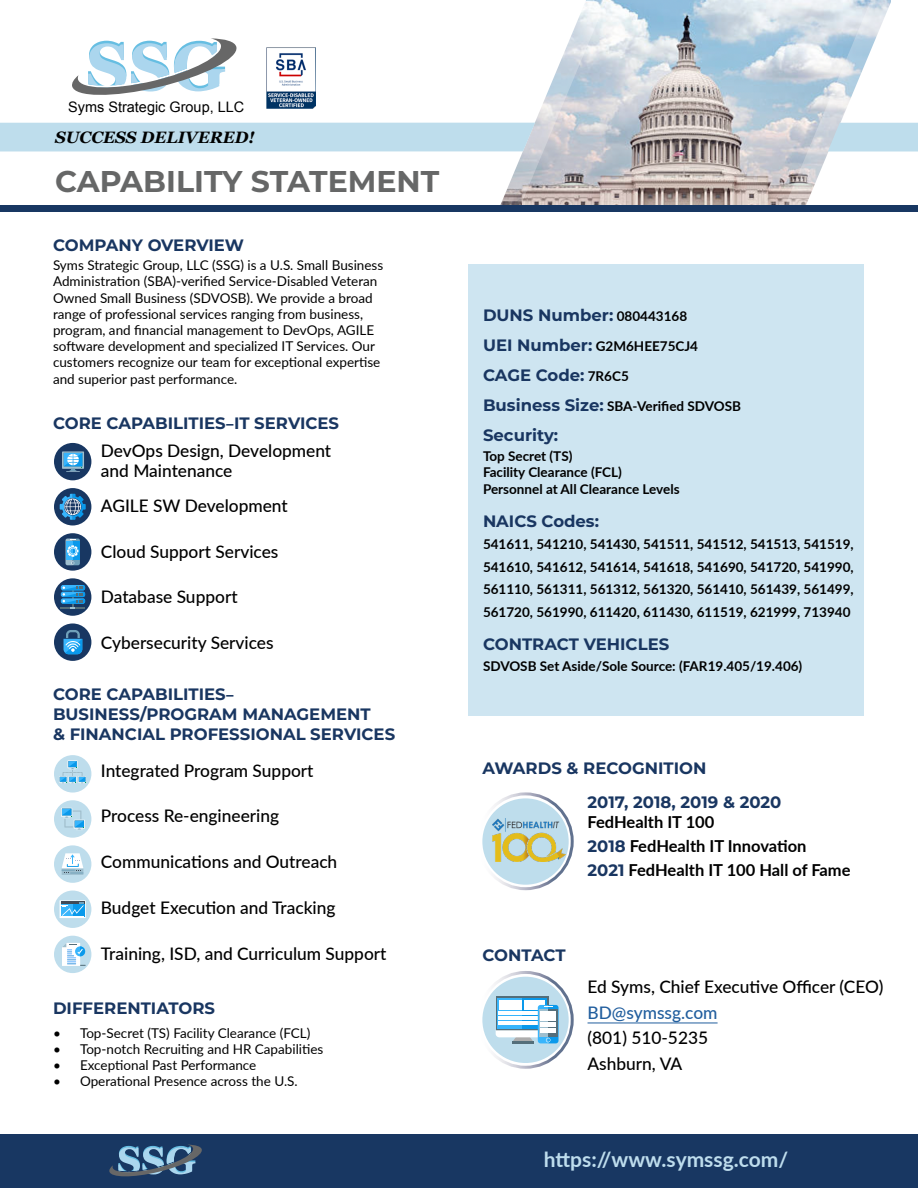
<style>
.page{position:relative;width:918px;height:1188px;background:#fff}
.page>*{position:absolute;margin:0;border:0;box-sizing:border-box;transform-origin:0 0}
.t1{font:700 30px "Montserrat";color:#666767}
.t2{font:700 21px "Lato";color:#bedded}
.t3{font:500 17.4px/25.5px "Lato";color:#000}
.t4{font:700 16.5px/19.8px "Montserrat";color:#193661}
.t5{font:700 16.5px "Lato";color:#000}
.t6{font:italic 700 16.5px "Georgia";color:#000101}
.t7{font:14.4px "Arial";color:#000}
.t8{font:13.5px/16.2px "Lato";color:#000}
.t9{font:700 13.5px/22.5px "Lato";color:#000}
.s1{font-family:"Myriad Pro"}
.s2{font-family:"Lato";font-size:13.5px;color:#000}
.s3{font-family:"Montserrat";font-size:16.5px;color:#193661}
.s4{font-family:"Lato";color:#000}
.s5{font-family:"Montserrat";color:#193661}
.s6{color:#215e9e}
</style>
<div class="page">
<img style="left:612px;top:0;width:151px;height:206px">
<svg style="left:232px;top:0;width:380px;height:206px"></svg>
<svg style="left:763px;top:0;width:155px;height:206px"></svg>
<div style="left:0;top:123px;width:535px;height:28px;background:#beddec"></div>
<div style="left:54px;top:443px;width:37px;height:37px;background:#183762;border-radius:50%"></div>
<div style="left:54px;top:488px;width:37px;height:37px;background:#183762;border-radius:50%"></div>
<div style="left:54px;top:533px;width:37px;height:38px;background:#183762;border-radius:50%"></div>
<div style="left:54px;top:578px;width:37px;height:38px;background:#183762;border-radius:50%"></div>
<div style="left:54px;top:623px;width:37px;height:38px;background:#183762;border-radius:50%"></div>
<svg style="left:64px;top:630px;width:18px;height:24px"></svg>
<svg style="left:60px;top:494px;width:26px;height:26px"></svg>
<svg style="left:61px;top:585px;width:24px;height:24px"></svg>
<svg style="left:66px;top:539px;width:14px;height:26px"></svg>
<div style="left:468px;top:264px;width:396px;height:452px;background:#cee5f1"></div>
<svg style="left:62px;top:451px;width:22px;height:18px"></svg>
<svg style="left:64px;top:453px;width:19px;height:19px"></svg>
<div style="left:54px;top:755px;width:37px;height:38px;background:#beddec;border-radius:50%"></div>
<div style="left:54px;top:800px;width:37px;height:38px;background:#beddec;border-radius:50%"></div>
<div style="left:54px;top:845px;width:37px;height:38px;background:#beddec;border-radius:50%"></div>
<div style="left:54px;top:891px;width:37px;height:37px;background:#beddec;border-radius:50%"></div>
<div style="left:54px;top:936px;width:37px;height:37px;background:#beddec;border-radius:50%"></div>
<div style="left:482px;top:798px;width:87px;height:87px;background:#beddec;border-radius:50%"></div>
<img style="left:493px;top:819px;width:72px;height:43px">
<div style="left:477px;top:792px;width:97px;height:98px;border:3px solid #fff;border-radius:50%"></div>
<div style="left:477px;top:971px;width:97px;height:98px;border:3px solid #fff;border-radius:50%"></div>
<div style="left:482px;top:977px;width:87px;height:86px;background:#beddec;border-radius:50%"></div>
<div style="left:496px;top:996px;width:53px;height:34px;background:#546e7a"></div>
<div style="left:497px;top:998px;width:26px;height:31px;background:#38b5fc"></div>
<svg style="left:523px;top:998px;width:24px;height:7px"></svg>
<div style="left:499px;top:1000px;width:22px;height:9px;background:#fff"></div>
<div style="left:525px;top:1000px;width:20px;height:9px;background:#fff"></div>
<svg style="left:496px;top:1005px;width:63px;height:38px"></svg>
<div style="left:539px;top:1009px;width:9px;height:27px;background:#9ebfcf"></div>
<div style="left:548px;top:1009px;width:10px;height:27px;background:#546e7a"></div>
<div style="left:540px;top:1011px;width:16px;height:5px;background:#fff"></div>
<div style="left:540px;top:1016px;width:16px;height:5px;background:#fff"></div>
<div style="left:540px;top:1022px;width:16px;height:5px;background:#fff"></div>
<div style="left:540px;top:1028px;width:16px;height:5px;background:#fff"></div>
<div style="left:0;top:1134px;width:918px;height:54px;background:#183762"></div>
<svg style="left:109px;top:1145px;width:93px;height:32px"></svg>
<img style="left:267px;top:47px;width:48px;height:61px">
<div style="left:0;top:206px;width:918px;height:6px;background:#183762"></div>
<div style="left:68px;top:760px;width:9px;height:8px;background:#e1eff6"></div>
<svg style="left:60px;top:761px;width:26px;height:23px"></svg>
<svg style="left:61px;top:808px;width:11px;height:9px"></svg>
<svg style="left:62px;top:809px;width:23px;height:21px"></svg>
<svg style="left:62px;top:943px;width:24px;height:23px"></svg>
<svg style="left:62px;top:853px;width:21px;height:22px"></svg>
<svg style="left:60px;top:900px;width:26px;height:18px"></svg>
<svg style="left:72px;top:38px;width:167px;height:60px"></svg>
<hr style="left:588px;top:1023px;width:130px;height:1px;background:#215e9e">
<p class="t7" style="left:68px;top:98px;width:177px">Syms Strategic Group, LLC</p>
<p class="t6" style="left:55px;top:125px;width:201px">SUCCESS DELIVERED!</p>
<p class="t1" style="left:55px;top:159px;width:386px">CAPABILITY STATEMENT</p>
<p class="t4" style="left:53px;top:234px;width:193px">COMPANY OVERVIEW</p>
<p class="t8" style="left:53px;top:257px;width:332px">Syms Strategic Group, LLC (SSG) is a U.S. Small Business Administration (SBA)-verified Service-Disabled Veteran Owned Small Business (SDVOSB). We provide a broad range of professional services ranging from business, program, and financial management to DevOps, AGILE software development and specialized IT Services. Our customers recognize our team for exceptional expertise and superior past performance.</p>
<p class="t4" style="left:53px;top:412px;width:288px">CORE CAPABILITIES<span class="s1">–</span>IT SERVICES</p>
<p class="t3" style="left:101px;top:441px;width:232px;line-height:19.5px">DevOps Design, Development and Maintenance</p>
<p class="t3" style="left:101px;top:492px;width:188px">AGILE SW Development</p>
<p class="t3" style="left:101px;top:538px;width:179px">Cloud Support Services</p>
<p class="t3" style="left:101px;top:583px;width:138px">Database Support</p>
<p class="t3" style="left:101px;top:629px;width:174px">Cybersecurity Services</p>
<p class="t4" style="left:53px;top:684px;width:344px">CORE CAPABILITIES<span class="s1">–<br></span>BUSINESS/PROGRAM MANAGEMENT<br>&amp; FINANCIAL PROFESSIONAL SERVICES</p>
<p class="t3" style="left:101px;top:757px;width:214px">Integrated Program Support</p>
<p class="t3" style="left:101px;top:803px;width:180px">Process Re-engineering</p>
<p class="t3" style="left:101px;top:848px;width:238px">Communications and Outreach</p>
<p class="t3" style="left:101px;top:894px;width:236px">Budget Execution and Tracking</p>
<p class="t3" style="left:101px;top:940px;width:287px">Training, ISD, and Curriculum Support</p>
<p class="t4" style="left:53px;top:997px;width:164px">DIFFERENTIATORS</p>
<p class="t8" style="left:53px;top:1024px;width:259px">• Top-Secret (TS) Facility Clearance (FCL)</p>
<p class="t8" style="left:53px;top:1040px;width:272px">• Top-notch Recruiting and HR Capabilities</p>
<p class="t8" style="left:53px;top:1056px;width:205px">• Exceptional Past Performance</p>
<p class="t8" style="left:53px;top:1073px;width:246px">• Operational Presence across the U.S.</p>
<p class="t4" style="left:483px;top:305px;width:206px">DUNS Number: <span class="s2">080443168</span></p>
<p class="t9" style="left:483px;top:335px;width:217px"><span class="s3">UEI Number:</span> G2M6HEE75CJ4</p>
<p class="t4" style="left:483px;top:365px;width:147px">CAGE Code: <span class="s2">7R6C5</span></p>
<p class="t9" style="left:483px;top:395px;width:260px"><span class="s3">Business Size:</span> SBA-Verified SDVOSB</p>
<p class="t4" style="left:483px;top:425px;width:77px">Security:</p>
<p class="t9" style="left:483px;top:447px;width:198px;line-height:16.5px">Top Secret (TS)<br>Facility Clearance (FCL)<br>Personnel at All Clearance Levels</p>
<p class="t4" style="left:483px;top:510px;width:118px">NAICS Codes:</p>
<p class="t9" style="left:483px;top:533px;width:372px;text-align:justify">541611, 541210, 541430, 541511, 541512, 541513, 541519, 541610, 541612, 541614, 541618, 541690, 541720, 541990, 561110, 561311, 561312, 561320, 561410, 561439, 561499, 561720, 561990, 611420, 611430, 611519, 621999, 713940</p>
<p class="t4" style="left:483px;top:633px;width:188px">CONTRACT VEHICLES</p>
<p class="t9" style="left:483px;top:654px;width:321px">SDVOSB Set Aside/Sole Source: (FAR19.405/19.406)</p>
<p class="t4" style="left:482px;top:758px;width:226px">AWARDS &amp; RECOGNITION</p>
<p class="t4" style="left:588px;top:792px;width:195px">2017, 2018, 2019 &amp; 2020<br><span class="s4">FedHealth IT 100</span></p>
<p class="t5" style="left:588px;top:834px;width:221px"><span class="s5">2018</span> FedHealth IT Innovation</p>
<p class="t5" style="left:588px;top:858px;width:265px"><span class="s5">2021</span> FedHealth IT 100 Hall of Fame</p>
<p class="t4" style="left:482px;top:945px;width:85px">CONTACT</p>
<p class="t3" style="left:588px;top:974px;width:297px">Ed Syms, Chief Executive Officer (CEO)<br><span class="s6">BD@symssg.com<br></span>(801) 510-5235<br>Ashburn, VA</p>
<p class="t2" style="left:544px;top:1144px;width:246px">https://www.symssg.com/</p>
</div>
